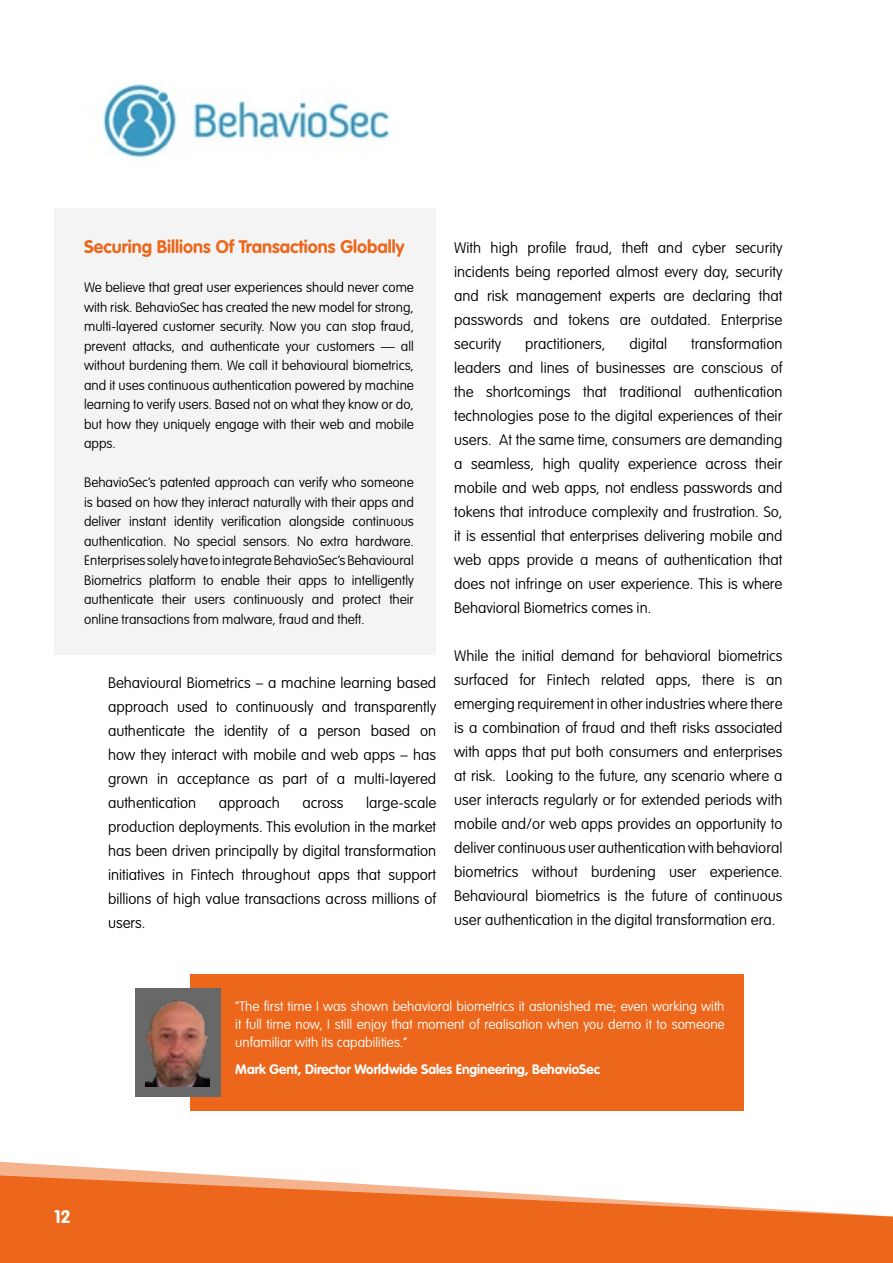
<style>
.page{position:relative;width:893px;height:1263px;background:#fff}
.page>*{position:absolute;margin:0;border:0;box-sizing:border-box;transform-origin:0 0}
.t1{font:700 18px "VAG Rounded Std";color:#ec671b}
.t2{font:700 18px "VAG Rounded Std";color:#fff}
.t3{font:100 15px/24px "VAG Rounded Std";color:#000;text-align:justify}
.t4{font:100 13.5px/19.5px "VAG Rounded Std";color:#000;text-align:justify}
.t5{font:100 13.5px/18px "VAG Rounded Std";color:#fff;text-align:justify}
.t6{font:700 13.5px "VAG Rounded Std";color:#fff}
</style>
<div class="page">
<hr style="left:892px;top:0;width:1px;height:1263px;background:#658db5">
<div style="left:54px;top:208px;width:382px;height:447px;background:#f4f4f4"></div>
<svg style="left:0;top:1160px;width:893px;height:15px"></svg>
<svg style="left:0;top:1175px;width:893px;height:88px;fill:#ec671b"></svg>
<div style="left:190px;top:974px;width:553px;height:136px;background:#ec671b"></div>
<div style="left:136px;top:989px;width:85px;height:108px;background:#686868"></div>
<img style="left:146px;top:1001px;width:64px;height:85px">
<img style="left:103px;top:84px;width:287px;height:75px">
<p class="t1" style="left:84px;top:236px;width:322px">Securing Billions Of Transactions Globally</p>
<p class="t4" style="left:84px;top:278px;width:331px">We believe that great user experiences should never come with risk. BehavioSec has created the new model for strong, multi-layered customer security. Now you can stop fraud, prevent attacks, and authenticate your customers — all without burdening them. We call it behavioural biometrics, and it uses continuous authentication powered by machine learning to verify users. Based not on what they know or do, but how they uniquely engage with their web and mobile apps.</p>
<p class="t4" style="left:84px;top:473px;width:331px">BehavioSec’s patented approach can verify who someone is based on how they interact naturally with their apps and deliver instant identity verification alongside continuous authentication. No special sensors. No extra hardware.<br>Enterprises solely have to integrate BehavioSec’s Behavioural Biometrics platform to enable their apps to intelligently authenticate their users continuously and protect their online transactions from malware, fraud and theft.</p>
<p class="t3" style="left:108px;top:671px;width:330px">Behavioural Biometrics – a machine learning based approach used to continuously and transparently authenticate the identity of a person based on how they interact with mobile and web apps – has grown in acceptance as part of a multi-layered authentication</p>
<p class="t3" style="left:108px;top:791px;width:330px;text-indent:258px">large-scale production deployments. This evolution in the market has been driven principally by digital transformation initiatives in Fintech throughout apps that support billions of high value transactions across millions of users.</p>
<p class="t3" style="left:219px;top:791px;width:62px">approach</p>
<p class="t3" style="left:302px;top:791px;width:43px">across</p>
<p class="t3" style="left:454px;top:236px;width:330px">With high profile fraud, theft and cyber security incidents being reported almost every day, security and risk management experts are declaring that passwords and tokens are outdated. Enterprise security</p>
<p class="t3" style="left:454px;top:332px;width:330px;text-indent:237px">transformation leaders and lines of businesses are conscious of the shortcomings that traditional authentication technologies pose to the digital experiences of their users. At the same time, consumers are demanding a seamless, high quality experience across their mobile and web apps, not endless passwords and tokens that introduce complexity and frustration. So, it is essential that enterprises delivering mobile and web apps provide a means of authentication that does not infringe on user experience. This is where Behavioral Biometrics comes in.</p>
<p class="t3" style="left:454px;top:644px;width:330px">While the initial demand for behavioral biometrics surfaced for Fintech related apps, there is an emerging requirement in other industries where there is a combination of fraud and theft risks associated with apps that put both consumers and enterprises at risk. Looking to the future, any scenario where a user interacts regularly or for extended periods with mobile and/or web apps provides an opportunity to deliver continuous user authentication with behavioral biometrics without burdening user experience.<br>Behavioural biometrics is the future of continuous user authentication in the digital transformation era.</p>
<p class="t3" style="left:525px;top:332px;width:82px">practitioners,</p>
<p class="t3" style="left:629px;top:332px;width:39px">digital</p>
<p class="t5" style="left:235px;top:998px;width:491px">“The first time I was shown behavioral biometrics it astonished me; even working with it full time now, I still enjoy that moment of realisation when you demo it to someone unfamiliar with its capabilities.”</p>
<p class="t6" style="left:235px;top:1061px;width:366px">Mark Gent, Director Worldwide Sales Engineering, BehavioSec</p>
<p class="t2" style="left:54px;top:1206px;width:18px">12</p>
</div>
